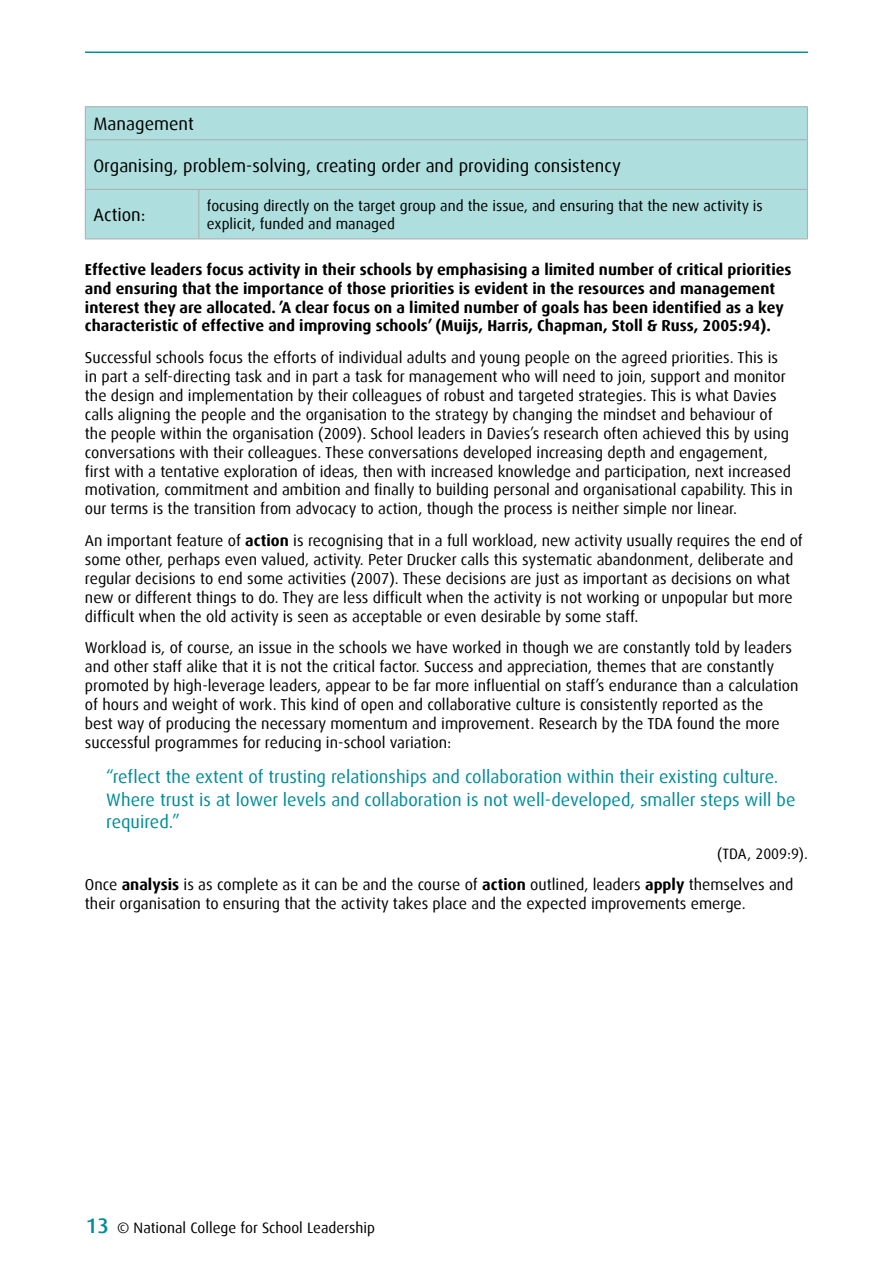
<style>
.page{position:relative;width:893px;height:1263px;background:#fff}
.page>*{position:absolute;margin:0;border:0;box-sizing:border-box;transform-origin:0 0}
.t1{font:18px/22.5px "Dax";color:#008c99}
.t2{font:18px "Dax";color:#000}
.t3{font:15.75px/18.9px "Dax";color:#000}
.t4{font:700 15.75px/18.9px "Dax";color:#000}
.t5{font:15px/18px "Dax";color:#000}
.s1{font-weight:700}
.s2{font-weight:500;font-size:21px;color:#008c99}
</style>
<div class="page">
<hr style="left:85px;top:52px;width:723px;height:1px;background:#008c99">
<div style="left:86px;top:107px;width:721px;height:132px;background:#aededd"></div>
<hr style="left:85px;top:106px;width:114px;height:1px;background:#abadb0">
<hr style="left:85px;top:107px;width:1px;height:32px;background:#abadb0">
<hr style="left:199px;top:106px;width:609px;height:1px;background:#abadb0">
<hr style="left:807px;top:107px;width:1px;height:32px;background:#abadb0">
<hr style="left:85px;top:139px;width:114px;height:1px;background:#abadb0">
<hr style="left:85px;top:140px;width:1px;height:49px;background:#abadb0">
<hr style="left:199px;top:139px;width:609px;height:1px;background:#abadb0">
<hr style="left:807px;top:140px;width:1px;height:49px;background:#abadb0">
<hr style="left:85px;top:189px;width:114px;height:1px;background:#abadb0">
<hr style="left:85px;top:190px;width:1px;height:49px;background:#abadb0">
<hr style="left:199px;top:189px;width:609px;height:1px;background:#abadb0">
<hr style="left:198px;top:190px;width:1px;height:49px;background:#abadb0">
<hr style="left:807px;top:190px;width:1px;height:49px;background:#abadb0">
<hr style="left:85px;top:239px;width:114px;height:1px;background:#abadb0">
<hr style="left:199px;top:239px;width:609px;height:1px;background:#abadb0">
<p class="t2" style="left:93px;top:114px;width:102px">Management</p>
<p class="t2" style="left:93px;top:155px;width:529px">Organising, problem-solving, creating order and providing consistency</p>
<p class="t2" style="left:93px;top:205px;width:54px">Action:</p>
<p class="t5" style="left:207px;top:197px;width:557px">focusing directly on the target group and the issue, and ensuring that the new activity is explicit, funded and managed</p>
<p class="t4" style="left:85px;top:260px;width:708px">Effective leaders focus activity in their schools by emphasising a limited number of critical priorities and ensuring that the importance of those priorities is evident in the resources and management interest they are allocated. ’A clear focus on a limited number of goals has been identified as a key characteristic of effective and improving schools’ (Muijs, Harris, Chapman, Stoll &amp; Russ, 2005:94).</p>
<p class="t3" style="left:85px;top:348px;width:709px">Successful schools focus the efforts of individual adults and young people on the agreed priorities. This is in part a self-directing task and in part a task for management who will need to join, support and monitor the design and implementation by their colleagues of robust and targeted strategies. This is what Davies calls aligning the people and the organisation to the strategy by changing the mindset and behaviour of the people within the organisation (2009). School leaders in Davies’s research often achieved this by using conversations with their colleagues. These conversations developed increasing depth and engagement, first with a tentative exploration of ideas, then with increased knowledge and participation, next increased motivation, commitment and ambition and finally to building personal and organisational capability. This in our terms is the transition from advocacy to action, though the process is neither simple nor linear.</p>
<p class="t3" style="left:85px;top:531px;width:719px">An important feature of <span class="s1">action</span> is recognising that in a full workload, new activity usually requires the end of some other, perhaps even valued, activity. Peter Drucker calls this systematic abandonment, deliberate and regular decisions to end some activities (2007). These decisions are just as important as decisions on what new or different things to do. They are less difficult when the activity is not working or unpopular but more difficult when the old activity is seen as acceptable or even desirable by some staff.</p>
<p class="t3" style="left:85px;top:638px;width:715px">Workload is, of course, an issue in the schools we have worked in though we are constantly told by leaders and other staff alike that it is not the critical factor. Success and appreciation, themes that are constantly promoted by high-leverage leaders, appear to be far more influential on staff’s endurance than a calculation of hours and weight of work. This kind of open and collaborative culture is consistently reported as the<br>best way of producing the necessary momentum and improvement. Research by the TDA found the more successful programmes for reducing in-school variation:</p>
<p class="t1" style="left:106px;top:766px;width:691px">“reflect the extent of trusting relationships and collaboration within their existing culture.<br>Where trust is at lower levels and collaboration is not well-developed, smaller steps will be required.”</p>
<p class="t5" style="left:717px;top:845px;width:92px">(TDA, 2009:9).</p>
<p class="t3" style="left:85px;top:876px;width:710px">Once <span class="s1">analysis</span> is as complete as it can be and the course of <span class="s1">action</span> outlined, leaders <span class="s1">apply</span> themselves and their organisation to ensuring that the activity takes place and the expected improvements emerge.</p>
<p class="t5" style="left:86px;top:1219px;width:291px"><span class="s2">13</span> © National College for School Leadership</p>
</div>
